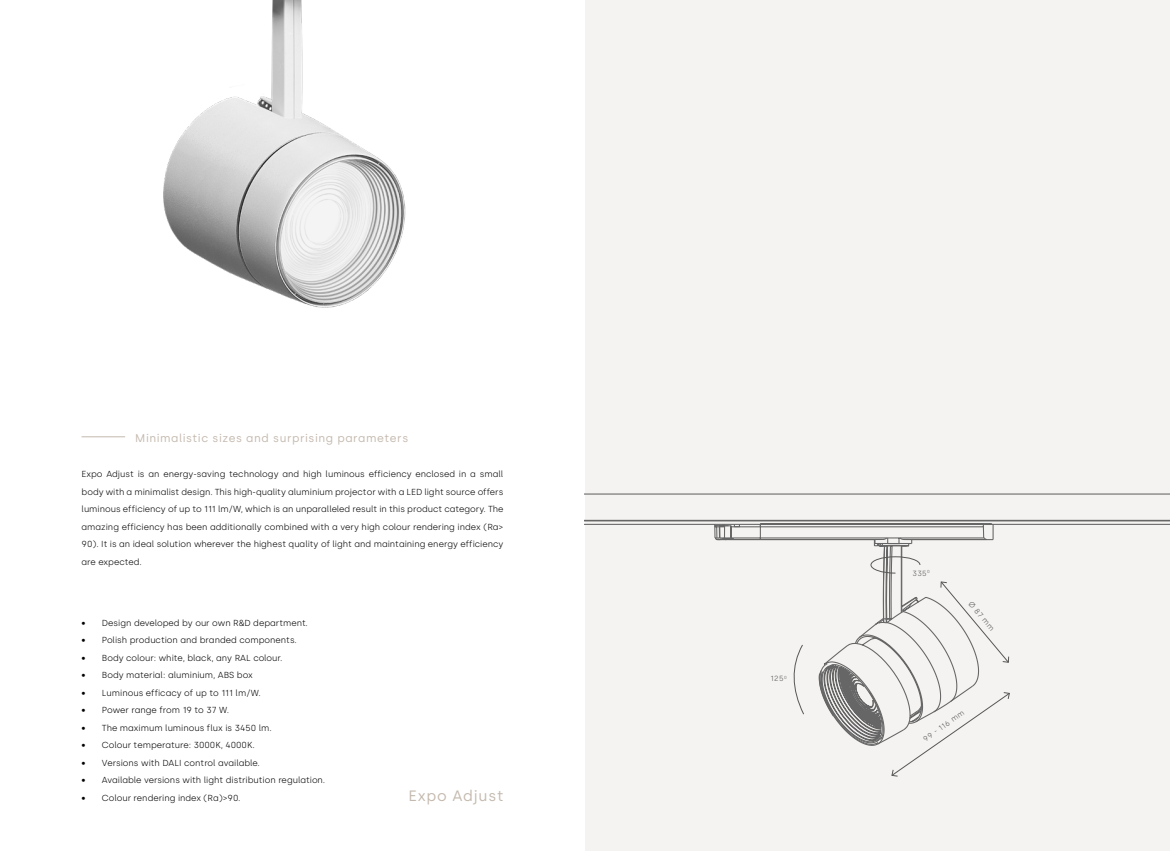
<style>
.page{position:relative;width:1170px;height:851px;background:#fff}
.page>*{position:absolute;margin:0;border:0;box-sizing:border-box;transform-origin:0 0}
.t1{font:15px "Silka";letter-spacing:.05em;color:#c4b9ae}
.t2{font:11.25px "Silka";letter-spacing:.05em;color:#c4b9ae}
.t3{font:300 8.75px/17.5px "Silka";color:#000;text-align:justify}
.t4{font:300 7.5px "Silka";letter-spacing:.05em;color:#575756}
</style>
<div class="page">
<div style="left:585px;top:0;width:584px;height:850px;background:#f5f3f1"></div>
<svg style="left:585px;top:493px;width:584px;height:248px"></svg>
<hr style="left:81px;top:436px;width:44px;height:1px;background:#c4b9ae">
<svg style="left:940px;top:581px;width:69px;height:82px"></svg>
<svg style="left:891px;top:692px;width:119px;height:84px"></svg>
<svg style="left:870px;top:556px;width:50px;height:17px"></svg>
<svg style="left:793px;top:644px;width:11px;height:70px"></svg>
<img style="left:163px;top:0;width:243px;height:308px">
<p class="t2" style="left:135px;top:431px;width:274px">Minimalistic sizes and surprising parameters</p>
<p class="t3" style="left:81px;top:465px;width:423px">Expo Adjust is an energy-saving technology and high luminous efficiency enclosed in a small body with a minimalist design. This high-quality aluminium projector with a LED light source offers luminous efficiency of up to 111 lm/W, which is an unparalleled result in this product category. The amazing efficiency has been additionally combined with a very high colour rendering index (Ra&gt; 90). It is an ideal solution wherever the highest quality of light and maintaining energy efficiency are expected.</p>
<p class="t3" style="left:81px;top:614px;width:228px">• Design developed by our own R&amp;D department.</p>
<p class="t3" style="left:81px;top:631px;width:217px">• Polish production and branded components.</p>
<p class="t3" style="left:81px;top:649px;width:202px">• Body colour: white, black, any RAL colour.</p>
<p class="t3" style="left:81px;top:666px;width:173px">• Body material: aluminium, ABS box</p>
<p class="t3" style="left:81px;top:684px;width:181px">• Luminous efficacy of up to 111 lm/W.</p>
<p class="t3" style="left:81px;top:701px;width:149px">• Power range from 19 to 37 W.</p>
<p class="t3" style="left:81px;top:719px;width:192px">• The maximum luminous flux is 3450 lm.</p>
<p class="t3" style="left:81px;top:736px;width:175px">• Colour temperature: 3000K, 4000K.</p>
<p class="t3" style="left:81px;top:754px;width:180px">• Versions with DALI control available.</p>
<p class="t3" style="left:81px;top:771px;width:245px">• Available versions with light distribution regulation.</p>
<p class="t3" style="left:81px;top:789px;width:160px">• Colour rendering index (Ra)&gt;90.</p>
<h1 class="t1" style="left:408px;top:786px;width:96px">Expo Adjust</h1>
<p class="t4" style="left:770px;top:673px;width:18px">125<sup>0</sup></p>
<p class="t4" style="left:912px;top:568px;width:19px">335<sup>0</sup></p>
<p class="t4" style="left:973px;top:599px;width:37px;rotate:50deg">Ø 87 mm</p>
<p class="t4" style="left:921px;top:735px;width:50px;rotate:-35deg">99 - 116 mm</p>
</div>
